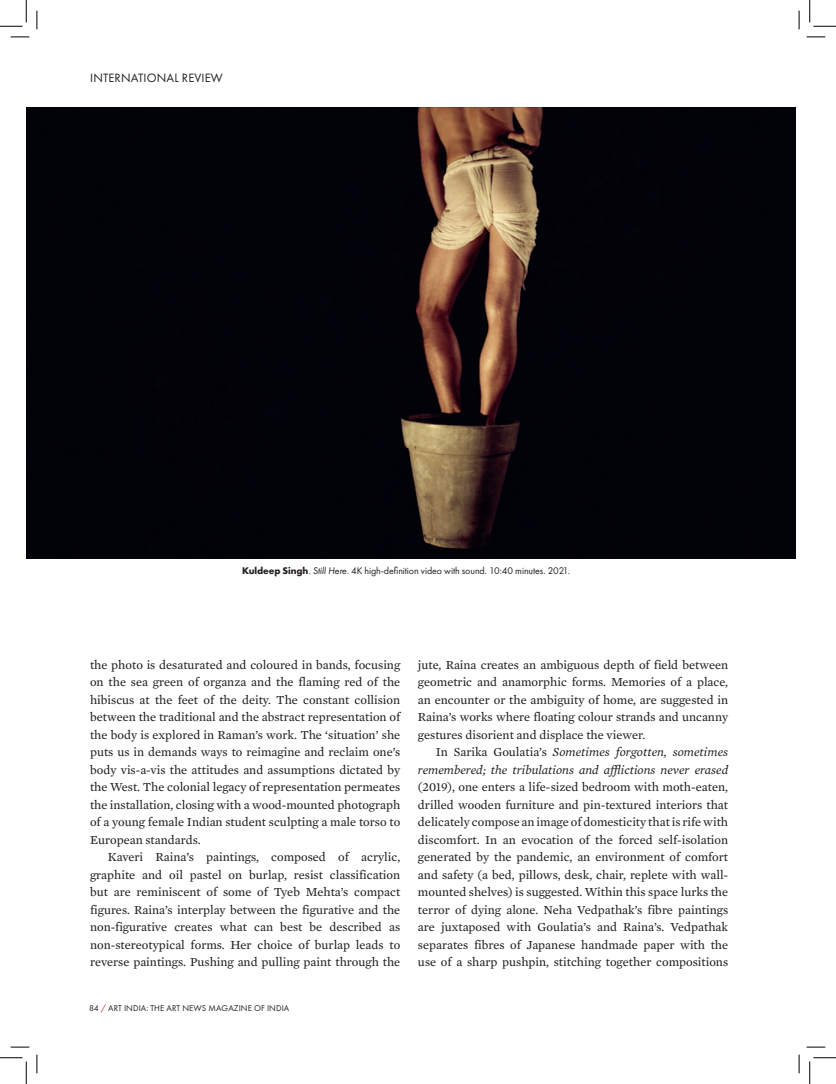
<style>
.page{position:relative;width:836px;height:1084px;background:#fff}
.page>*{position:absolute;margin:0;border:0;box-sizing:border-box;transform-origin:0 0}
.Default{font:12.5px/17.5px "Mercury Text G2";color:#231f20;text-align:justify}
.Left_Page_Header_Tit{font:12.5px "Futura PT";letter-spacing:.01em;color:#231f20}
.Main_Article_Caption{font:10px "Futura PT";letter-spacing:-.01em;color:#231f20}
.t1{font:8.75px "Futura PT";letter-spacing:.01em;color:#231f20}
.s1{font-weight:700}
.s2{font-style:italic}
.s3{color:#d1232a}
</style>
<div class="page">
<img style="left:26px;top:108px;width:769px;height:450px">
<svg style="left:11px;top:36px;width:18px;height:2px"></svg>
<svg style="left:806px;top:36px;width:19px;height:2px"></svg>
<svg style="left:11px;top:1046px;width:18px;height:2px"></svg>
<svg style="left:806px;top:1046px;width:19px;height:2px"></svg>
<svg style="left:36px;top:11px;width:2px;height:18px"></svg>
<svg style="left:36px;top:1054px;width:2px;height:19px"></svg>
<svg style="left:798px;top:11px;width:1px;height:18px"></svg>
<svg style="left:798px;top:1054px;width:1px;height:19px"></svg>
<svg style="left:0;top:0;width:27px;height:27px"></svg>
<svg style="left:0;top:1057px;width:27px;height:27px"></svg>
<svg style="left:809px;top:0;width:27px;height:27px"></svg>
<svg style="left:809px;top:1057px;width:27px;height:27px"></svg>
<p class="Left_Page_Header_Tit" style="left:90px;top:70px;width:134px">INTERNATIONAL REVIEW</p>
<p class="Main_Article_Caption" style="left:242px;top:565px;width:329px"><span class="s1">Kuldeep Singh</span>. <span class="s2">Still Here</span>. 4K high-definition video with sound. 10:40 minutes. 2021.</p>
<p class="Default" style="left:90px;top:656px;width:312px">the photo is desaturated and coloured in bands, focusing on the sea green of organza and the flaming red of the hibiscus at the feet of the deity. The constant collision between the traditional and the abstract representation of the body is explored in Raman’s work. The ‘situation’ she puts us in demands ways to reimagine and reclaim one’s body vis-a-vis the attitudes and assumptions dictated by the West. The colonial legacy of representation permeates the installation, closing with a wood-mounted photograph of a young female Indian student sculpting a male torso to European standards.</p>
<p class="Default" style="left:90px;top:848px;width:312px;text-indent:18px">Kaveri Raina’s paintings, composed of acrylic, graphite and oil pastel on burlap, resist classification but are reminiscent of some of Tyeb Mehta’s compact figures. Raina’s interplay between the figurative and the non-figurative creates what can best be described as non-stereotypical forms. Her choice of burlap leads to reverse paintings. Pushing and pulling paint through the</p>
<p class="t1" style="left:89px;top:1002px;width:202px">84 <span class="s3">/</span> ART INDIA: THE ART NEWS MAGAZINE OF INDIA</p>
<p class="Default" style="left:418px;top:656px;width:312px">jute, Raina creates an ambiguous depth of field between geometric and anamorphic forms. Memories of a place, an encounter or the ambiguity of home, are suggested in Raina’s works where floating colour strands and uncanny gestures disorient and displace the viewer.</p>
<p class="Default" style="left:418px;top:743px;width:312px;text-indent:18px">In Sarika Goulatia’s <span class="s2">Sometimes forgotten, sometimes remembered; the tribulations and afflictions never erased </span>(2019), one enters a life-sized bedroom with moth-eaten, drilled wooden furniture and pin-textured interiors that delicately compose an image of domesticity that is rife with discomfort. In an evocation of the forced self-isolation generated by the pandemic, an environment of comfort and safety (a bed, pillows, desk, chair, replete with wall&shy;mounted shelves) is suggested. Within this space lurks the terror of dying alone. Neha Vedpathak’s fibre paintings are juxtaposed with Goulatia’s and Raina’s. Vedpathak separates fibres of Japanese handmade paper with the use of a sharp pushpin, stitching together compositions</p>
</div>
